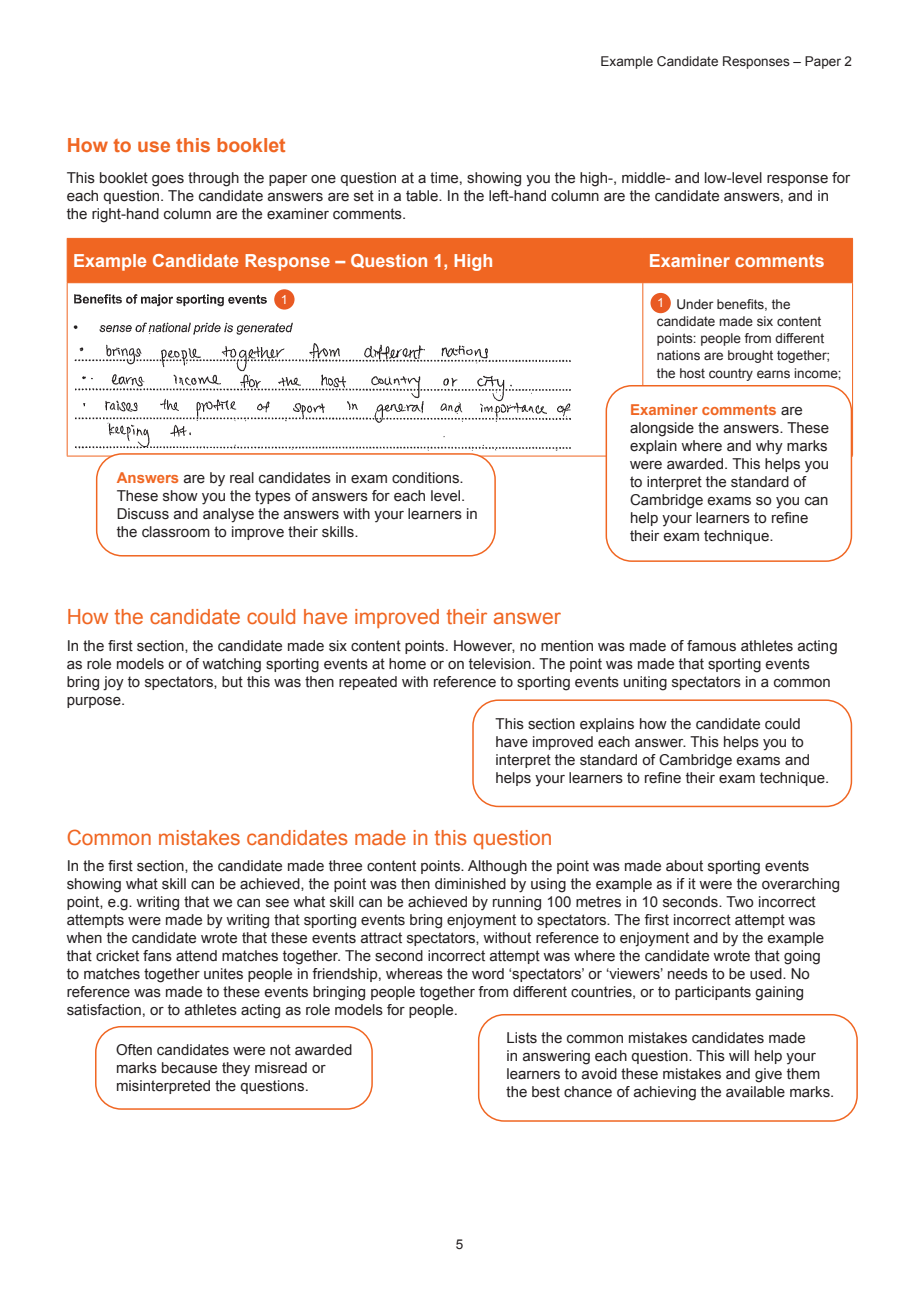
<style>
.page{position:relative;width:919px;height:1289px;background:#fff}
.page>*{position:absolute;margin:0;border:0;box-sizing:border-box;transform-origin:0 0}
.t1{font:21px "Arial";color:#f06622}
.t2{font:700 19.5px "Arial";color:#f06622}
.t3{font:700 18px "Arial";color:#fff}
.t4{font:15px/18px "Arial";color:#231f20}
.t5{font:13.5px/17.2px "Arial";color:#231f20}
.t6{font:12.6px "Arial MT Pro";color:#fff}
.s1{font-weight:700;color:#f06622}
</style>
<div class="page">
<div style="left:68px;top:239px;width:784px;height:43px;background:#f06622"></div>
<hr style="left:67px;top:238px;width:575px;height:1px;background:#f06622">
<hr style="left:67px;top:239px;width:1px;height:43px;background:#f06622">
<hr style="left:642px;top:238px;width:210px;height:1px;background:#f06622">
<hr style="left:642px;top:239px;width:1px;height:43px;background:#f06622">
<hr style="left:852px;top:239px;width:1px;height:43px;background:#f06622">
<hr style="left:67px;top:282px;width:575px;height:1px;background:#f06622">
<hr style="left:67px;top:283px;width:1px;height:172px;background:#f06622">
<hr style="left:642px;top:282px;width:210px;height:1px;background:#f06622">
<hr style="left:642px;top:283px;width:1px;height:172px;background:#f06622">
<hr style="left:852px;top:283px;width:1px;height:172px;background:#f06622">
<hr style="left:67px;top:455px;width:575px;height:1px;background:#f06622">
<img style="left:68px;top:283px;width:574px;height:168px">
<div style="left:650px;top:293px;width:20px;height:20px;background:#e95a23;border-radius:50%"></div>
<div style="left:274px;top:289px;width:20px;height:20px;background:#e95a23;border-radius:50%"></div>
<div style="left:95px;top:1025px;width:278px;height:84px;border:2px solid #f06622;border-radius:26px"></div>
<div style="left:478px;top:1013px;width:379px;height:108px;border:2px solid #f06622;border-radius:26px"></div>
<div style="left:472px;top:699px;width:380px;height:108px;border:2px solid #f06622;border-radius:26px"></div>
<div style="left:96px;top:453px;width:400px;height:103px;border:2px solid #f06622;border-radius:26px"></div>
<div style="left:606px;top:386px;width:245px;height:175px;background:#fff;border-radius:26px"></div>
<div style="left:605px;top:385px;width:247px;height:177px;border:2px solid #f06622;border-radius:26px"></div>
<p class="t5" style="left:600px;top:53px;width:253px">Example Candidate Responses – Paper 2</p>
<h2 class="t2" style="left:67px;top:133px;width:220px">How to use this booklet</h2>
<p class="t4" style="left:67px;top:169px;width:784px">This booklet goes through the paper one question at a time, showing you the high-, middle- and low-level response for each question. The candidate answers are set in a table. In the left-hand column are the candidate answers, and in the right-hand column are the examiner comments.</p>
<p class="t3" style="left:73px;top:249px;width:422px">Example Candidate Response – Question 1, High</p>
<p class="t3" style="left:648px;top:249px;width:178px">Examiner comments</p>
<p class="t6" style="left:281px;top:292px;width:9px">1</p>
<p class="t4" style="left:117px;top:469px;width:362px"><span class="s1">Answers</span> are by real candidates in exam conditions.<br>These show you the types of answers for each level.<br>Discuss and analyse the answers with your learners in the classroom to improve their skills.</p>
<p class="t6" style="left:657px;top:296px;width:9px">1</p>
<p class="t5" style="left:657px;top:295px;width:186px;text-indent:19px">Under benefits, the candidate made six content points: people from different nations are brought together; the host country earns income;</p>
<p class="t4" style="left:630px;top:401px;width:201px"><span class="s1">Examiner comments</span> are alongside the answers. These explain where and why marks were awarded. This helps you to interpret the standard of<br>Cambridge exams so you can help your learners to refine their exam technique.</p>
<h1 class="t1" style="left:67px;top:603px;width:495px">How the candidate could have improved their answer</h1>
<p class="t4" style="left:67px;top:636px;width:772px">In the first section, the candidate made six content points. However, no mention was made of famous athletes acting as role models or of watching sporting events at home or on television. The point was made that sporting events bring joy to spectators, but this was then repeated with reference to sporting events uniting spectators in a common purpose.</p>
<p class="t4" style="left:495px;top:714px;width:335px">This section explains how the candidate could have improved each answer. This helps you to interpret the standard of Cambridge exams and helps your learners to refine their exam technique.</p>
<h1 class="t1" style="left:67px;top:823px;width:487px">Common mistakes candidates made in this question</h1>
<p class="t4" style="left:67px;top:857px;width:774px">In the first section, the candidate made three content points. Although the point was made about sporting events showing what skill can be achieved, the point was then diminished by using the example as if it were the overarching point, e.g. writing that we can see what skill can be achieved by running 100 metres in 10 seconds. Two incorrect attempts were made by writing that sporting events bring enjoyment to spectators. The first incorrect attempt was when the candidate wrote that these events attract spectators, without reference to enjoyment and by the example that cricket fans attend matches together. The second incorrect attempt was where the candidate wrote that going<br>to matches together unites people in friendship, whereas the word ‘spectators’ or ‘viewers’ needs to be used. No reference was made to these events bringing people together from different countries, or to participants gaining satisfaction, or to athletes acting as role models for people.</p>
<p class="t4" style="left:116px;top:1041px;width:238px">Often candidates were not awarded marks because they misread or misinterpreted the questions.</p>
<p class="t4" style="left:506px;top:1029px;width:329px">Lists the common mistakes candidates made<br>in answering each question. This will help your learners to avoid these mistakes and give them the best chance of achieving the available marks.</p>
<p class="t5" style="left:455px;top:1236px;width:9px">5</p>
</div>
